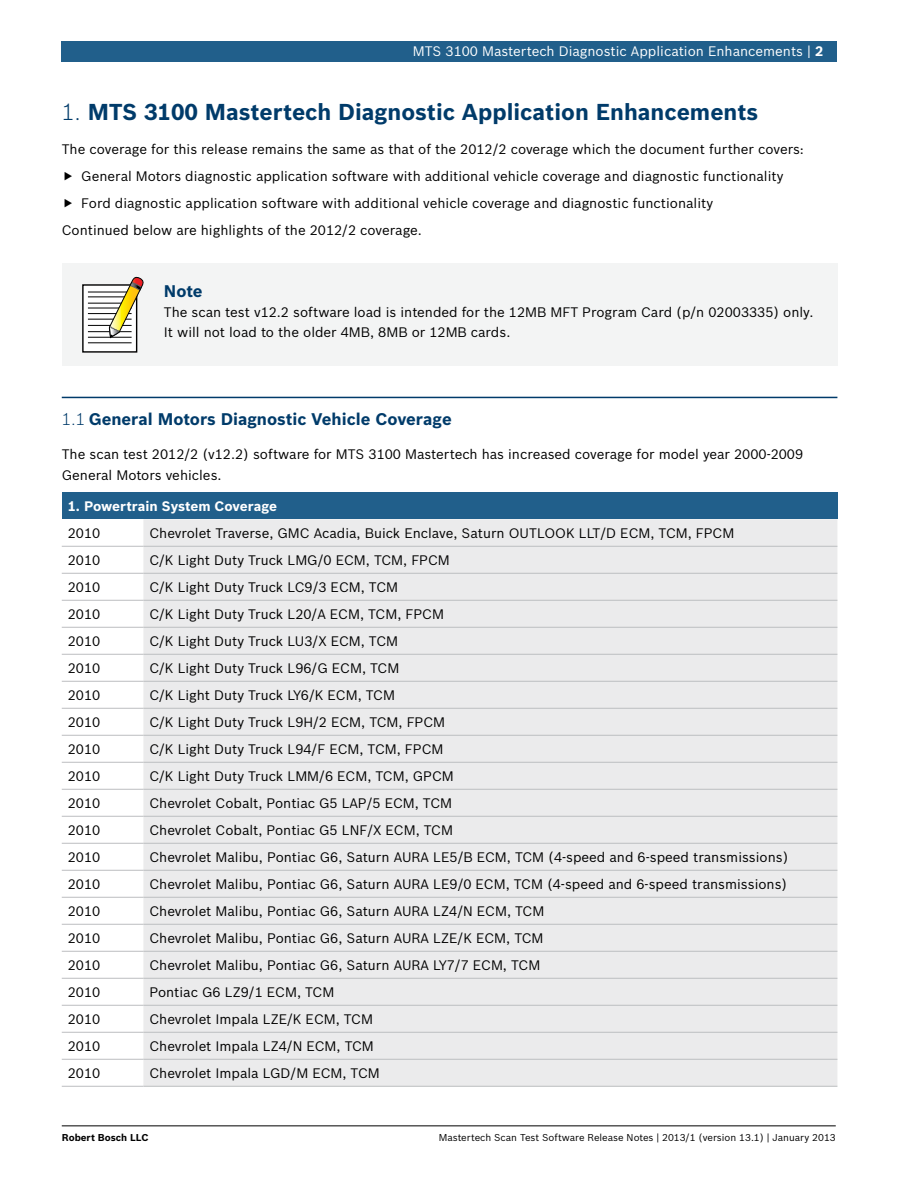
<style>
.page{position:relative;width:918px;height:1188px;background:#fff}
.page>*{position:absolute;margin:0;border:0;box-sizing:border-box;transform-origin:0 0}
.t1{font:700 22.5px "Bosch Sans";color:#003b6a}
.t2{font:700 16.5px "Bosch Sans";color:#003b6a}
.t3{font:13.5px/20.4px "Bosch Sans";color:#000}
.t4{font:13.5px "Bosch Sans";color:#fff}
.t5{font:700 13.5px "Bosch Sans";color:#fff}
.t6{font:9.75px "Bosch Sans";color:#000}
.t7{font:700 9.75px "Bosch Sans";color:#000}
.s1{font-weight:700}
.s2{font-weight:300}
</style>
<div class="page">
<div style="left:62px;top:41px;width:775px;height:20px;background:#215f8b"></div>
<hr style="left:62px;top:1125px;width:774px;height:1px;background:#000">
<hr style="left:62px;top:397px;width:775px;height:1px;background:#003b6a">
<div style="left:62px;top:492px;width:775px;height:27px;background:#215f8b"></div>
<svg style="left:62px;top:545px;width:81px;height:541px"></svg>
<div style="left:143px;top:519px;width:694px;height:567px;background:#ebebec"></div>
<hr style="left:62px;top:546px;width:81px;height:1px;background:#bcbec0">
<hr style="left:143px;top:546px;width:694px;height:1px;background:#bcbec0">
<hr style="left:62px;top:573px;width:81px;height:1px;background:#bcbec0">
<hr style="left:143px;top:573px;width:694px;height:1px;background:#bcbec0">
<hr style="left:62px;top:600px;width:81px;height:1px;background:#bcbec0">
<hr style="left:143px;top:600px;width:694px;height:1px;background:#bcbec0">
<hr style="left:62px;top:627px;width:81px;height:1px;background:#bcbec0">
<hr style="left:143px;top:627px;width:694px;height:1px;background:#bcbec0">
<hr style="left:62px;top:654px;width:81px;height:1px;background:#bcbec0">
<hr style="left:143px;top:654px;width:694px;height:1px;background:#bcbec0">
<hr style="left:62px;top:681px;width:81px;height:1px;background:#bcbec0">
<hr style="left:143px;top:681px;width:694px;height:1px;background:#bcbec0">
<hr style="left:62px;top:708px;width:81px;height:1px;background:#bcbec0">
<hr style="left:143px;top:708px;width:694px;height:1px;background:#bcbec0">
<hr style="left:62px;top:735px;width:81px;height:1px;background:#bcbec0">
<hr style="left:143px;top:735px;width:694px;height:1px;background:#bcbec0">
<hr style="left:62px;top:762px;width:81px;height:1px;background:#bcbec0">
<hr style="left:143px;top:762px;width:694px;height:1px;background:#bcbec0">
<hr style="left:62px;top:789px;width:81px;height:1px;background:#bcbec0">
<hr style="left:143px;top:789px;width:694px;height:1px;background:#bcbec0">
<hr style="left:62px;top:816px;width:81px;height:1px;background:#bcbec0">
<hr style="left:143px;top:816px;width:694px;height:1px;background:#bcbec0">
<hr style="left:62px;top:843px;width:81px;height:1px;background:#bcbec0">
<hr style="left:143px;top:843px;width:694px;height:1px;background:#bcbec0">
<hr style="left:62px;top:870px;width:81px;height:1px;background:#bcbec0">
<hr style="left:143px;top:870px;width:694px;height:1px;background:#bcbec0">
<hr style="left:62px;top:897px;width:81px;height:1px;background:#bcbec0">
<hr style="left:143px;top:897px;width:694px;height:1px;background:#bcbec0">
<hr style="left:62px;top:924px;width:81px;height:1px;background:#bcbec0">
<hr style="left:143px;top:924px;width:694px;height:1px;background:#bcbec0">
<hr style="left:62px;top:951px;width:81px;height:1px;background:#bcbec0">
<hr style="left:143px;top:951px;width:694px;height:1px;background:#bcbec0">
<hr style="left:62px;top:978px;width:81px;height:1px;background:#bcbec0">
<hr style="left:143px;top:978px;width:694px;height:1px;background:#bcbec0">
<hr style="left:62px;top:1005px;width:81px;height:1px;background:#bcbec0">
<hr style="left:143px;top:1005px;width:694px;height:1px;background:#bcbec0">
<hr style="left:62px;top:1032px;width:81px;height:1px;background:#bcbec0">
<hr style="left:143px;top:1032px;width:694px;height:1px;background:#bcbec0">
<hr style="left:62px;top:1059px;width:81px;height:1px;background:#bcbec0">
<hr style="left:143px;top:1059px;width:694px;height:1px;background:#bcbec0">
<hr style="left:62px;top:1086px;width:81px;height:1px;background:#bcbec0">
<hr style="left:143px;top:1086px;width:694px;height:1px;background:#bcbec0">
<div style="left:62px;top:263px;width:775px;height:102px;background:#f3f4f4"></div>
<div style="left:83px;top:285px;width:54px;height:67px;background:#fff"></div>
<div style="left:82px;top:284px;width:55px;height:69px;border:1px solid #000"></div>
<hr style="left:88px;top:292px;width:44px;height:1px;background:#000">
<hr style="left:88px;top:297px;width:44px;height:1px;background:#000">
<hr style="left:88px;top:303px;width:44px;height:1px;background:#000">
<hr style="left:88px;top:308px;width:44px;height:1px;background:#000">
<hr style="left:88px;top:313px;width:44px;height:1px;background:#000">
<hr style="left:88px;top:319px;width:44px;height:1px;background:#000">
<hr style="left:88px;top:325px;width:44px;height:1px;background:#000">
<hr style="left:88px;top:331px;width:44px;height:1px;background:#000">
<hr style="left:88px;top:337px;width:44px;height:1px;background:#000">
<hr style="left:88px;top:342px;width:44px;height:1px;background:#000">
<svg style="left:109px;top:276px;width:35px;height:63px"></svg>
<p class="t4" style="left:413px;top:43px;width:412px">MTS 3100 Mastertech Diagnostic Application Enhancements | <span class="s1">2</span></p>
<h1 class="t1" style="left:62px;top:98px;width:698px"><span class="s2">1.</span> MTS 3100 Mastertech Diagnostic Application Enhancements</h1>
<p class="t3" style="left:62px;top:138px;width:744px">The coverage for this release remains the same as that of the 2012/2 coverage which the document further covers:</p>
<p class="t3" style="left:81px;top:166px;width:704px">General Motors diagnostic application software with additional vehicle coverage and diagnostic functionality</p>
<p class="t3" style="left:81px;top:193px;width:633px">Ford diagnostic application software with additional vehicle coverage and diagnostic functionality</p>
<p class="t3" style="left:62px;top:220px;width:362px">Continued below are highlights of the 2012/2 coverage.</p>
<p class="t2" style="left:164px;top:280px;width:40px">Note</p>
<p class="t3" style="left:164px;top:302px;width:651px">The scan test v12.2 software load is intended for the 12MB MFT Program Card (p/n 02003335) only.<br>It will not load to the older 4MB, 8MB or 12MB cards.</p>
<p class="t2" style="left:62px;top:409px;width:391px"><span class="s2">1.1</span> General Motors Diagnostic Vehicle Coverage</p>
<p class="t3" style="left:62px;top:444px;width:743px">The scan test 2012/2 (v12.2) software for MTS 3100 Mastertech has increased coverage for model year 2000-2009<br>General Motors vehicles.</p>
<p class="t5" style="left:68px;top:498px;width:211px">1. Powertrain System Coverage</p>
<p class="t3" style="left:68px;top:523px;width:34px">2010</p>
<p class="t3" style="left:149px;top:523px;width:586px">Chevrolet Traverse, GMC Acadia, Buick Enclave, Saturn OUTLOOK LLT/D ECM, TCM, FPCM</p>
<p class="t3" style="left:68px;top:550px;width:34px">2010</p>
<p class="t3" style="left:149px;top:550px;width:302px">C/K Light Duty Truck LMG/0 ECM, TCM, FPCM</p>
<p class="t3" style="left:68px;top:577px;width:34px">2010</p>
<p class="t3" style="left:149px;top:577px;width:250px">C/K Light Duty Truck LC9/3 ECM, TCM</p>
<p class="t3" style="left:68px;top:604px;width:34px">2010</p>
<p class="t3" style="left:149px;top:604px;width:296px">C/K Light Duty Truck L20/A ECM, TCM, FPCM</p>
<p class="t3" style="left:68px;top:631px;width:34px">2010</p>
<p class="t3" style="left:149px;top:631px;width:250px">C/K Light Duty Truck LU3/X ECM, TCM</p>
<p class="t3" style="left:68px;top:658px;width:34px">2010</p>
<p class="t3" style="left:149px;top:658px;width:251px">C/K Light Duty Truck L96/G ECM, TCM</p>
<p class="t3" style="left:68px;top:685px;width:34px">2010</p>
<p class="t3" style="left:149px;top:685px;width:247px">C/K Light Duty Truck LY6/K ECM, TCM</p>
<p class="t3" style="left:68px;top:712px;width:34px">2010</p>
<p class="t3" style="left:149px;top:712px;width:297px">C/K Light Duty Truck L9H/2 ECM, TCM, FPCM</p>
<p class="t3" style="left:68px;top:739px;width:34px">2010</p>
<p class="t3" style="left:149px;top:739px;width:296px">C/K Light Duty Truck L94/F ECM, TCM, FPCM</p>
<p class="t3" style="left:68px;top:766px;width:34px">2010</p>
<p class="t3" style="left:149px;top:766px;width:306px">C/K Light Duty Truck LMM/6 ECM, TCM, GPCM</p>
<p class="t3" style="left:68px;top:793px;width:34px">2010</p>
<p class="t3" style="left:149px;top:793px;width:304px">Chevrolet Cobalt, Pontiac G5 LAP/5 ECM, TCM</p>
<p class="t3" style="left:68px;top:820px;width:34px">2010</p>
<p class="t3" style="left:149px;top:820px;width:305px">Chevrolet Cobalt, Pontiac G5 LNF/X ECM, TCM</p>
<p class="t3" style="left:68px;top:847px;width:34px">2010</p>
<p class="t3" style="left:149px;top:847px;width:641px">Chevrolet Malibu, Pontiac G6, Saturn AURA LE5/B ECM, TCM (4-speed and 6-speed transmissions)</p>
<p class="t3" style="left:68px;top:874px;width:34px">2010</p>
<p class="t3" style="left:149px;top:874px;width:639px">Chevrolet Malibu, Pontiac G6, Saturn AURA LE9/0 ECM, TCM (4-speed and 6-speed transmissions)</p>
<p class="t3" style="left:68px;top:901px;width:34px">2010</p>
<p class="t3" style="left:149px;top:901px;width:396px">Chevrolet Malibu, Pontiac G6, Saturn AURA LZ4/N ECM, TCM</p>
<p class="t3" style="left:68px;top:928px;width:34px">2010</p>
<p class="t3" style="left:149px;top:928px;width:396px">Chevrolet Malibu, Pontiac G6, Saturn AURA LZE/K ECM, TCM</p>
<p class="t3" style="left:68px;top:955px;width:34px">2010</p>
<p class="t3" style="left:149px;top:955px;width:392px">Chevrolet Malibu, Pontiac G6, Saturn AURA LY7/7 ECM, TCM</p>
<p class="t3" style="left:68px;top:982px;width:34px">2010</p>
<p class="t3" style="left:149px;top:982px;width:186px">Pontiac G6 LZ9/1 ECM, TCM</p>
<p class="t3" style="left:68px;top:1009px;width:34px">2010</p>
<p class="t3" style="left:149px;top:1009px;width:225px">Chevrolet Impala LZE/K ECM, TCM</p>
<p class="t3" style="left:68px;top:1036px;width:34px">2010</p>
<p class="t3" style="left:149px;top:1036px;width:226px">Chevrolet Impala LZ4/N ECM, TCM</p>
<p class="t3" style="left:68px;top:1063px;width:34px">2010</p>
<p class="t3" style="left:149px;top:1063px;width:232px">Chevrolet Impala LGD/M ECM, TCM</p>
<p class="t7" style="left:62px;top:1131px;width:88px">Robert Bosch LLC</p>
<p class="t6" style="left:439px;top:1131px;width:398px">Mastertech Scan Test Software Release Notes | 2013/1 (version 13.1) | January 2013</p>
</div>
